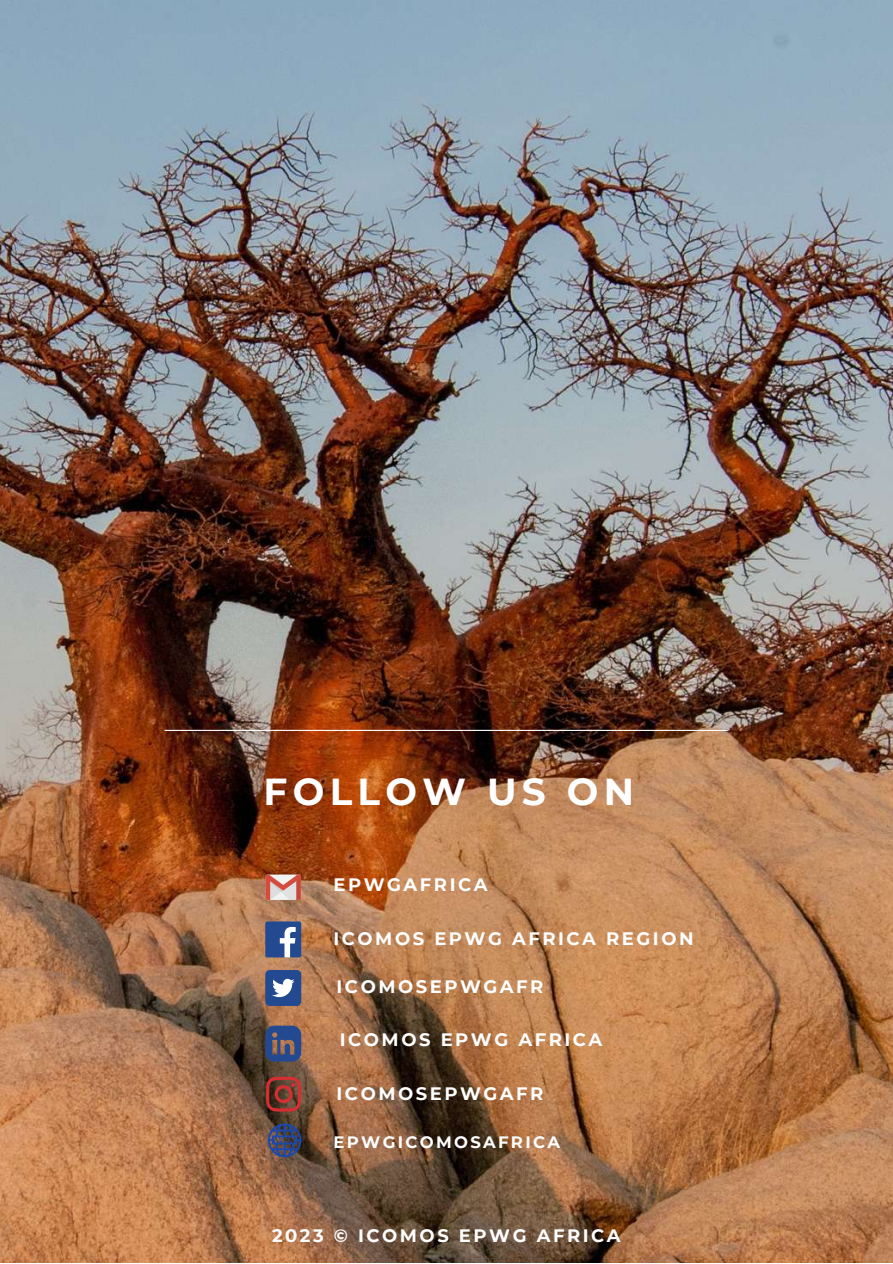
<style>
.page{position:relative;width:893px;height:1264px;background:#fff}
.page>*{position:absolute;margin:0;border:0;box-sizing:border-box;transform-origin:0 0}
.t1{font:700 37.5px "Montserrat";letter-spacing:.14em;color:#fff}
.t2{font:700 18px "Montserrat";letter-spacing:.14em;color:#fff}
.t3{font:700 16.5px "Montserrat";letter-spacing:.14em;color:#fff}
</style>
<div class="page">
<img style="left:0;top:0;width:892px;height:1262px">
<hr style="left:165px;top:729px;width:562px;height:2px;background:#fff">
<div style="left:265px;top:921px;width:36px;height:36px;background:#234a90;border-radius:2px"></div>
<svg style="left:280px;top:926px;width:15px;height:31px"></svg>
<div style="left:265px;top:970px;width:36px;height:35px;background:#234a90;border-radius:4px"></div>
<svg style="left:272px;top:978px;width:22px;height:19px"></svg>
<svg style="left:265px;top:1025px;width:36px;height:36px"></svg>
<svg style="left:266px;top:1076px;width:35px;height:35px"></svg>
<svg style="left:265px;top:874px;width:36px;height:26px"></svg>
<svg style="left:268px;top:1123px;width:33px;height:34px"></svg>
<h1 class="t1" style="left:263px;top:768px;width:372px">FOLLOW US ON</h1>
<p class="t2" style="left:333px;top:873px;width:156px">EPWGAFRICA</p>
<p class="t2" style="left:333px;top:927px;width:361px">ICOMOS EPWG AFRICA REGION</p>
<p class="t2" style="left:336px;top:975px;width:208px">ICOMOSEPWGAFR</p>
<p class="t2" style="left:340px;top:1028px;width:264px">ICOMOS EPWG AFRICA</p>
<p class="t2" style="left:336px;top:1082px;width:208px">ICOMOSEPWGAFR</p>
<p class="t3" style="left:333px;top:1132px;width:228px">EPWGICOMOSAFRICA</p>
<p class="t2" style="left:272px;top:1224px;width:350px">2023 © ICOMOS EPWG AFRICA</p>
</div>
